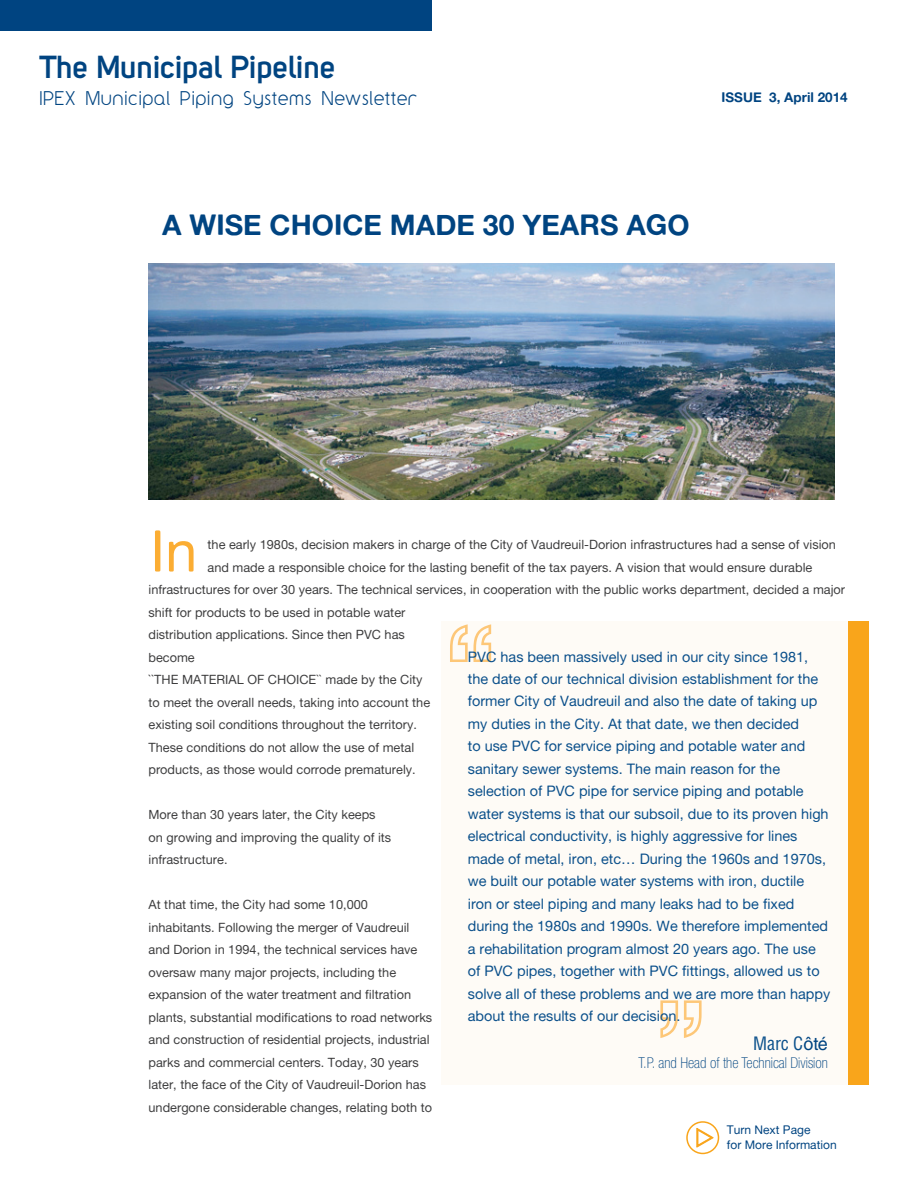
<style>
.page{position:relative;width:918px;height:1188px;background:#fff}
.page>*{position:absolute;margin:0;border:0;box-sizing:border-box;transform-origin:0 0}
.t1{font:57.75px "Alte Haas Grotesk";color:#fbad33}
.t2{font:700 31.5px "Uni Sans Semi";color:#004481}
.t3{font:28.5px "Alte Haas Grotesk Bold";color:#004481}
.t4{font:condensed 18px "Helvetica LT Std";color:#0b508b}
.t5{font:16.5px "Y2 K Neophyte";letter-spacing:.07em;color:#004481}
.t6{font:100 condensed 15px "Helvetica Neue LT Std";color:#004481}
.t7{font:14.4px/22.5px "Alte Haas Grotesk";color:#0b508b}
.t8{font:13.5px "Alte Haas Grotesk Bold";color:#004481}
.t9{font:12.75px/22.5px "Alte Haas Grotesk";color:#3e3e3f}
.t10{font:12px/14.4px "Alte Haas Grotesk";color:#004481}
.s1{font-stretch:normal;color:#004481}
</style>
<div class="page">
<div style="left:0;top:0;width:432px;height:31px;background:#004481"></div>
<div style="left:686px;top:1121px;width:33px;height:33px;border:2px solid #f9a51b;border-radius:50%"></div>
<svg style="left:696px;top:1127px;width:18px;height:21px"></svg>
<div style="left:848px;top:621px;width:20px;height:464px;background:#f9a51b"></div>
<div style="left:441px;top:621px;width:407px;height:464px;background:#fefbf6"></div>
<svg style="left:450px;top:624px;width:41px;height:38px"></svg>
<svg style="left:660px;top:1000px;width:42px;height:38px"></svg>
<img style="left:149px;top:263px;width:685px;height:237px">
<h2 class="t2" style="left:40px;top:48px;width:298px">The Municipal Pipeline</h2>
<p class="t5" style="left:40px;top:87px;width:379px">IPEX Municipal Piping Systems Newsletter</p>
<p class="t8" style="left:722px;top:89px;width:128px">ISSUE 3, April 2014</p>
<h3 class="t3" style="left:162px;top:207px;width:529px">A WISE CHOICE MADE 30 YEARS AGO</h3>
<h1 class="t1" style="left:150px;top:517px;width:49px">In</h1>
<p class="t9" style="left:208px;top:533px;width:630px">the early 1980s, decision makers in charge of the City of Vaudreuil-Dorion infrastructures had a sense of vision</p>
<p class="t9" style="left:208px;top:556px;width:606px">and made a responsible choice for the lasting benefit of the tax payers. A vision that would ensure durable</p>
<p class="t9" style="left:149px;top:578px;width:698px">infrastructures for over 30 years. The technical services, in cooperation with the public works department, decided a major</p>
<p class="t9" style="left:149px;top:601px;width:258px">shift for products to be used in potable water</p>
<p class="t9" style="left:149px;top:623px;width:258px">distribution applications. Since then PVC has</p>
<p class="t9" style="left:149px;top:646px;width:48px">become</p>
<p class="t9" style="left:149px;top:668px;width:276px">``THE MATERIAL OF CHOICE`` made by the City</p>
<p class="t9" style="left:149px;top:691px;width:283px">to meet the overall needs, taking into account the</p>
<p class="t9" style="left:149px;top:713px;width:270px">existing soil conditions throughout the territory.</p>
<p class="t9" style="left:149px;top:736px;width:267px">These conditions do not allow the use of metal</p>
<p class="t9" style="left:149px;top:758px;width:269px">products, as those would corrode prematurely.</p>
<p class="t9" style="left:149px;top:803px;width:244px">More than 30 years later, the City keeps on growing and improving the quality of its infrastructure.</p>
<p class="t9" style="left:149px;top:893px;width:285px">At that time, the City had some 10,000 inhabitants. Following the merger of Vaudreuil and Dorion in 1994, the technical services have oversaw many major projects, including the expansion of the water treatment and filtration plants, substantial modifications to road networks and construction of residential projects, industrial parks and commercial centers. Today, 30 years later, the face of the City of Vaudreuil-Dorion has undergone considerable changes, relating both to</p>
<p class="t7" style="left:468px;top:645px;width:364px">PVC has been massively used in our city since 1981, the date of our technical division establishment for the former City of Vaudreuil and also the date of taking up my duties in the City. At that date, we then decided<br>to use PVC for service piping and potable water and sanitary sewer systems. The main reason for the selection of PVC pipe for service piping and potable water systems is that our subsoil, due to its proven high electrical conductivity, is highly aggressive for lines made of metal, iron, etc… During the 1960s and 1970s, we built our potable water systems with iron, ductile iron or steel piping and many leaks had to be fixed during the 1980s and 1990s. We therefore implemented a rehabilitation program almost 20 years ago. The use of PVC pipes, together with PVC fittings, allowed us to solve all of these problems and we are more than happy about the results of our decision.</p>
<h3 class="t4" style="left:753px;top:1032px;width:76px">Marc C<span class="s1">ôté</span></h3>
<p class="t6" style="left:639px;top:1054px;width:191px">T.P. and Head of the Technical Division</p>
<p class="t10" style="left:727px;top:1123px;width:111px">Turn Next Page<br>for More Information</p>
</div>
